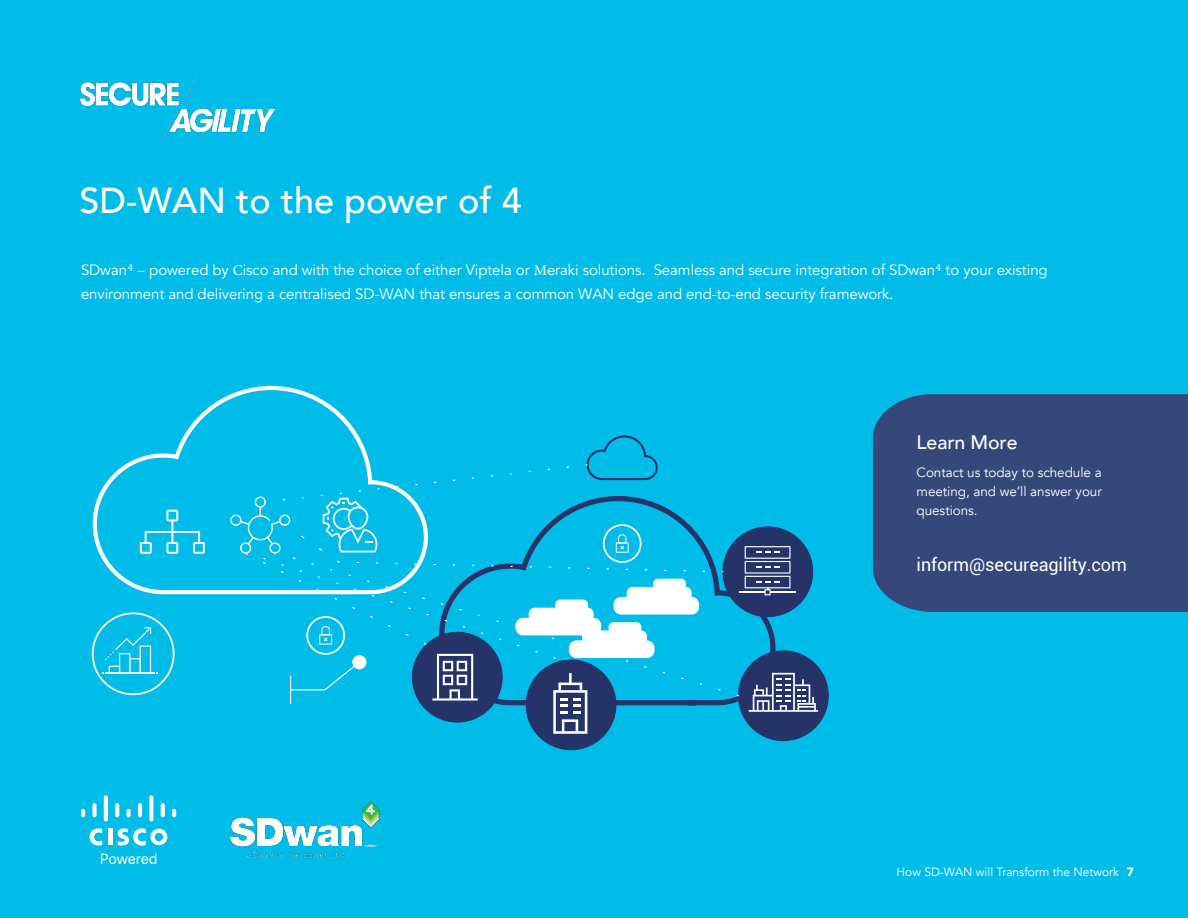
<style>
.page{position:relative;width:1188px;height:918px;background:#00bce9}
.page>*{position:absolute;margin:0;border:0;box-sizing:border-box;transform-origin:0 0}
.t1{font:500 36px "Avenir";color:#fff}
.t2{font:500 19.5px "Avenir";letter-spacing:-.005em;color:#fff}
.t3{font:18px "Roboto";letter-spacing:-.005em;color:#fff}
.t4{font:15px/24px "Avenir";letter-spacing:-.005em;color:#fff}
.t5{font:13.5px/18.9px "Avenir";letter-spacing:-.005em;color:#fff;text-align:justify}
.t6{font:12px "Avenir";color:#fff}
.s1{font-family:"Koz Min Pr 6 N"}
.s2{font-family:"Minion Pro"}
.s3{font-weight:900}
</style>
<div class="page">
<svg style="left:724px;top:526px;width:51px;height:179px"></svg>
<svg style="left:93px;top:386px;width:265px;height:208px"></svg>
<svg style="left:102px;top:627px;width:56px;height:47px"></svg>
<svg style="left:140px;top:510px;width:65px;height:44px"></svg>
<div style="left:723px;top:527px;width:90px;height:90px;background:#263369;border-radius:50%"></div>
<svg style="left:740px;top:546px;width:56px;height:49px"></svg>
<div style="left:739px;top:651px;width:89px;height:90px;background:#263369;border-radius:50%"></div>
<div style="left:526px;top:660px;width:90px;height:90px;background:#263369;border-radius:50%"></div>
<svg style="left:749px;top:673px;width:69px;height:39px"></svg>
<div style="left:92px;top:612px;width:83px;height:83px;border:2px solid #fff;border-radius:50%"></div>
<svg style="left:724px;top:551px;width:16px;height:146px"></svg>
<svg style="left:230px;top:435px;width:494px;height:299px"></svg>
<div style="left:873px;top:394px;width:315px;height:218px;background:#36487a"></div>
<hr style="left:108px;top:829px;width:4px;height:16px;background:#fff">
<svg style="left:90px;top:828px;width:12px;height:18px"></svg>
<svg style="left:118px;top:828px;width:49px;height:18px"></svg>
<svg style="left:81px;top:809px;width:4px;height:8px"></svg>
<div style="left:92px;top:803px;width:5px;height:14px;background:#fff;border-radius:2px"></div>
<svg style="left:104px;top:795px;width:4px;height:26px"></svg>
<svg style="left:115px;top:803px;width:4px;height:14px"></svg>
<svg style="left:127px;top:809px;width:4px;height:8px"></svg>
<hr style="left:138px;top:803px;width:4px;height:14px;background:#fff;border-radius:2px">
<svg style="left:149px;top:795px;width:4px;height:26px"></svg>
<svg style="left:161px;top:803px;width:4px;height:14px"></svg>
<svg style="left:172px;top:809px;width:4px;height:8px"></svg>
<svg style="left:101px;top:854px;width:55px;height:10px"></svg>
<img style="left:81px;top:75px;width:194px;height:64px">
<img style="left:231px;top:801px;width:149px;height:58px">
<h1 class="t1" style="left:80px;top:169px;width:444px">SD-WAN to the power of 4</h1>
<p class="t4" style="left:81px;top:258px;width:968px">SDwan<span class="s1">⁴</span> <span class="s2">–</span> powered by <span class="s2">C</span>isco and with the choice of either Viptela or <span class="s2">M</span>eraki solutions. Seamless and secure integration of SDwan<span class="s1">⁴</span> to your existing environment and delivering a centralised SD-WAN that ensures a common WAN edge and end-to-end security framework.</p>
<h2 class="t2" style="left:917px;top:426px;width:102px">Learn More</h2>
<p class="t5" style="left:917px;top:463px;width:187px">Contact us today to schedule a meeting, and we’ll answer your questions.</p>
<p class="t3" style="left:917px;top:552px;width:212px">inform@secureagility.com</p>
<p class="t6" style="left:897px;top:865px;width:239px">How SD-WAN will Transform the Network <span class="s3">7</span></p>
</div>
